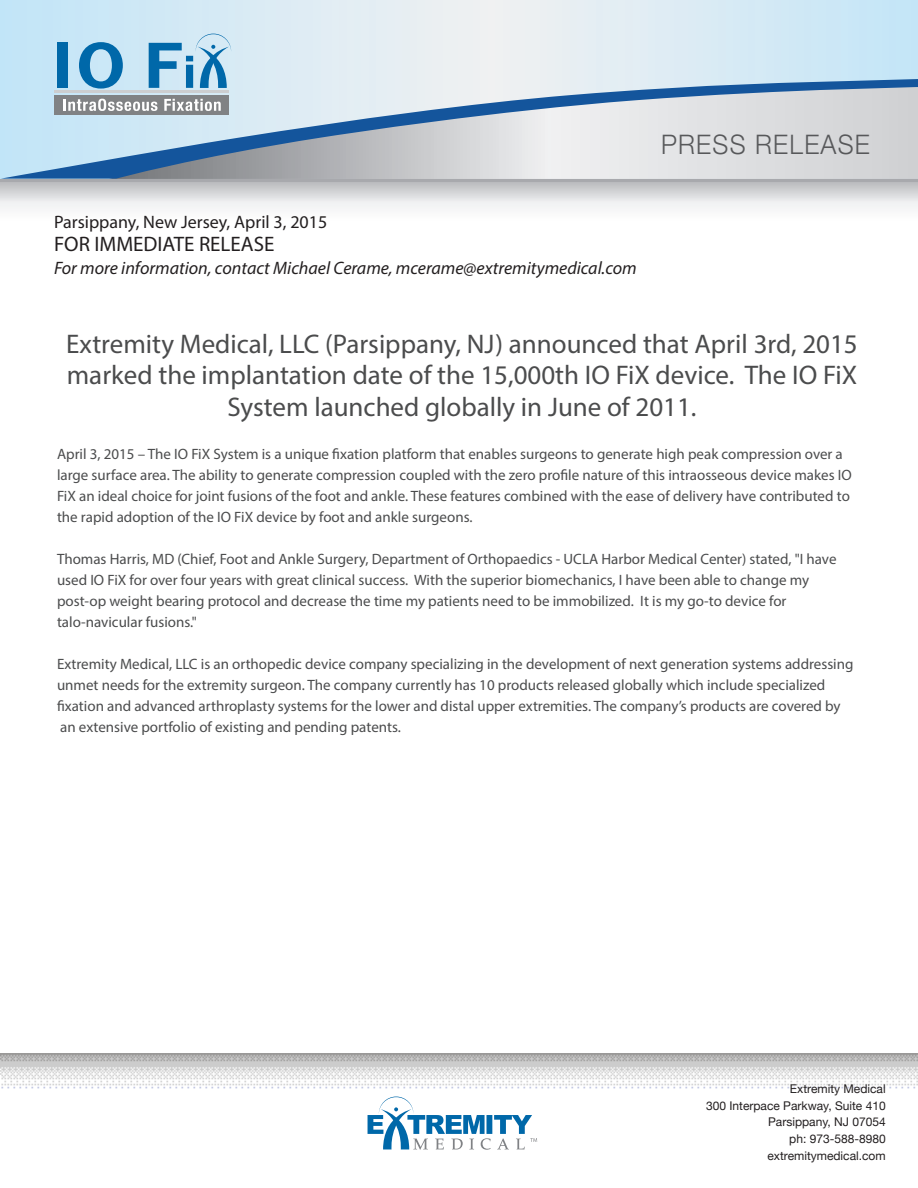
<style>
.page{position:relative;width:918px;height:1188px;background:#fff}
.page>*{position:absolute;margin:0;border:0;box-sizing:border-box;transform-origin:0 0}
.t1{font:27px/31.5px "Myriad Pro";color:#4b4c4d;text-align:center}
.t2{font:300 27px "Helvetica Neue";letter-spacing:.05em;color:#57585a;scale:.94 1}
.t3{font:21px "Myriad Pro";color:#231f20}
.t4{font:italic 18px "Myriad Pro";color:#231f20}
.t5{font:18px "Myriad Pro";color:#231f20}
.t6{font:15px/21px "Myriad Pro";color:#4b4c4d}
.t7{font:12px/16.8px "Helvetica Neue";color:#231f20;text-align:right}
</style>
<div class="page">
<div style="left:0;top:180px;width:918px;height:49px;background:linear-gradient(to bottom,#c2c3c6,#fff)"></div>
<svg style="left:0;top:0;width:918px;height:179px;background:#d9eaf4"></svg>
<svg style="left:1px;top:78px;width:917px;height:101px;background:#bdccd9"></svg>
<hr style="left:0;top:179px;width:918px;height:3px;background:#a8a9ad">
<div style="left:57px;top:43px;width:11px;height:45px;background:#0068a9"></div>
<svg style="left:79px;top:42px;width:44px;height:47px;background:#62a6ce"></svg>
<hr style="left:54px;top:90px;width:174px;height:2px;background:#ccced0">
<svg style="left:149px;top:34px;width:82px;height:54px;background:#89bcda"></svg>
<div style="left:54px;top:96px;width:175px;height:19px;background:#808284"></div>
<svg style="left:63px;top:99px;width:94px;height:12px"></svg>
<svg style="left:164px;top:99px;width:57px;height:12px"></svg>
<img style="left:0;top:1054px;width:918px;height:43px">
<svg style="left:368px;top:1097px;width:169px;height:53px"></svg>
<p class="t5" style="left:54px;top:215px;width:275px">Parsippany, New Jersey, April 3, 2015</p>
<h2 class="t3" style="left:54px;top:237px;width:222px">FOR IMMEDIATE RELEASE</h2>
<p class="t4" style="left:54px;top:262px;width:584px">For more information, contact Michael Cerame, mcerame@extremitymedical.com</p>
<h1 class="t2" style="left:661px;top:135px;width:224px">PRESS RELEASE</h1>
<h1 class="t1" style="left:66px;top:330px;width:793px">Extremity Medical, LLC (Parsippany, NJ) announced that April 3rd, 2015 marked the implantation date of the 15,000th IO FiX device. The IO FiX<br>System launched globally in June of 2011.</h1>
<p class="t6" style="left:57px;top:445px;width:796px">April 3, 2015 – The IO FiX System is a unique fixation platform that enables surgeons to generate high peak compression over a large surface area. The ability to generate compression coupled with the zero profile nature of this intraosseous device makes IO FiX an ideal choice for joint fusions of the foot and ankle. These features combined with the ease of delivery have contributed to the rapid adoption of the IO FiX device by foot and ankle surgeons.</p>
<p class="t6" style="left:57px;top:550px;width:781px">Thomas Harris, MD (Chief, Foot and Ankle Surgery, Department of Orthopaedics - UCLA Harbor Medical Center) stated, "I have used IO FiX for over four years with great clinical success. With the superior biomechanics, I have been able to change my post-op weight bearing protocol and decrease the time my patients need to be immobilized. It is my go-to device for talo-navicular fusions."</p>
<p class="t6" style="left:57px;top:655px;width:798px">Extremity Medical, LLC is an orthopedic device company specializing in the development of next generation systems addressing unmet needs for the extremity surgeon. The company currently has 10 products released globally which include specialized fixation and advanced arthroplasty systems for the lower and distal upper extremities. The company’s products are covered by an extensive portfolio of existing and pending patents.</p>
<p class="t7" style="left:706px;top:1080px;width:181px">Extremity Medical<br>300 Interpace Parkway, Suite 410<br>Parsippany, NJ 07054<br>ph: 973-588-8980 extremitymedical.com</p>
</div>
